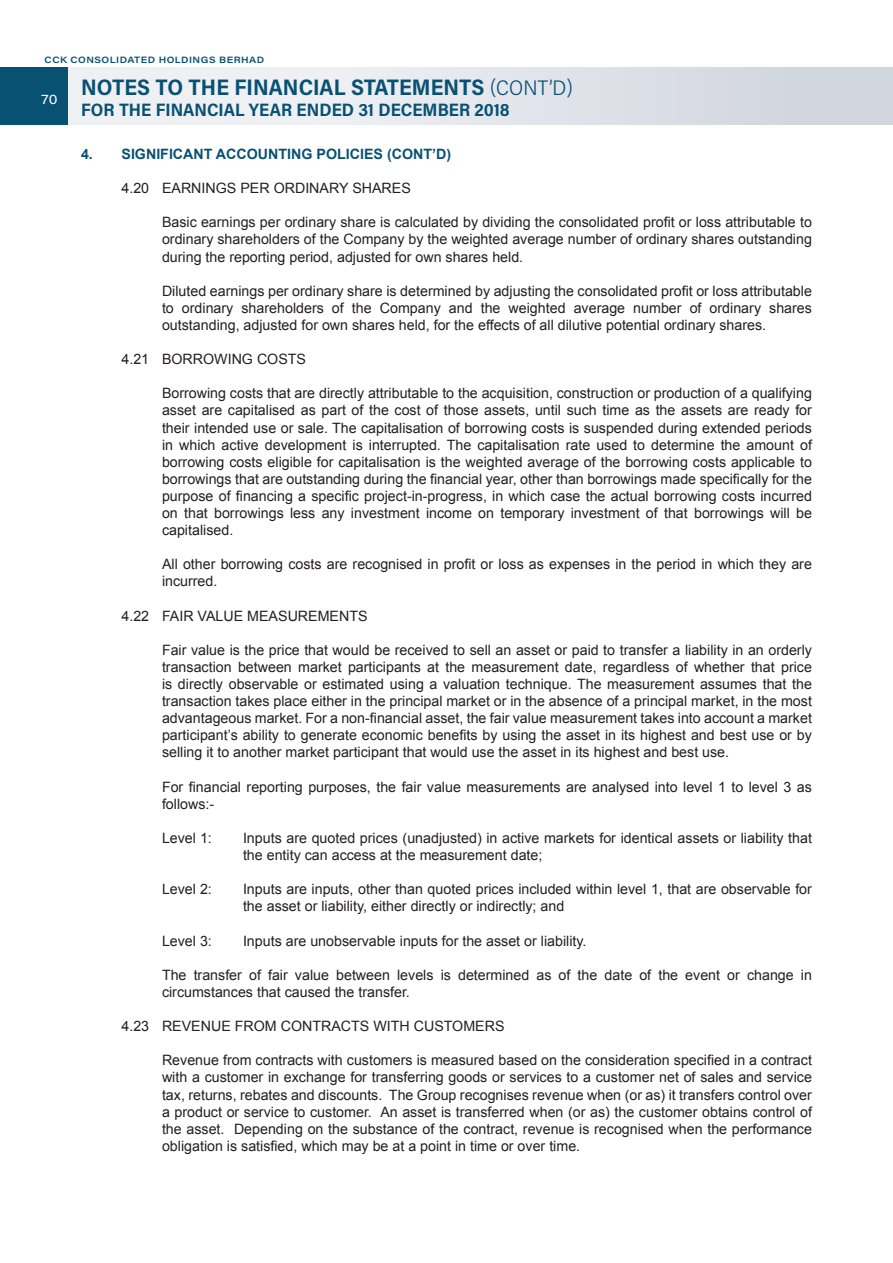
<style>
.page{position:relative;width:893px;height:1263px;background:#fff}
.page>*{position:absolute;margin:0;border:0;box-sizing:border-box;transform-origin:0 0}
.t1{font:700 22.5px "Acumin Pro Semi Cond";color:#095173}
.t2{font:700 18px "Acumin Pro Semi Cond";letter-spacing:.005em;color:#095173}
.t3{font:14.25px/17.1px "Arial";color:#231f20;text-align:justify}
.t4{font:700 14.25px "Arial";color:#095173}
.t5{font:600 9px "Acumin Pro Wide";letter-spacing:.05em;color:#095173}
.s1{font-weight:300;font-size:21px}
</style>
<div class="page">
<div style="left:67px;top:67px;width:826px;height:58px;background:linear-gradient(to right,#f5f6f9,#d1d5de)"></div>
<div style="left:0;top:67px;width:67px;height:58px;background:#095173"></div>
<p class="t5" style="left:45px;top:53px;width:221px">CCK CONSOLIDATED HOLDINGS BERHAD</p>
<p class="t1" style="left:41px;top:72px;width:533px"><sub>70</sub> NOTES TO THE FINANCIAL STATEMENTS <span class="s1">(CONT’D)</span></p>
<p class="t2" style="left:81px;top:98px;width:430px">FOR THE FINANCIAL YEAR ENDED 31 DECEMBER 2018</p>
<p class="t4" style="left:81px;top:144px;width:372px">4. SIGNIFICANT ACCOUNTING POLICIES (CONT’D)</p>
<p class="t3" style="left:121px;top:180px;width:291px">4.20 EARNINGS PER ORDINARY SHARES</p>
<p class="t3" style="left:162px;top:214px;width:651px">Basic earnings per ordinary share is calculated by dividing the consolidated profit or loss attributable to ordinary shareholders of the Company by the weighted average number of ordinary shares outstanding during the reporting period, adjusted for own shares held.</p>
<p class="t3" style="left:162px;top:282px;width:651px">Diluted earnings per ordinary share is determined by adjusting the consolidated profit or loss attributable to ordinary shareholders of the Company and the weighted average number of ordinary shares outstanding, adjusted for own shares held, for the effects of all dilutive potential ordinary shares.</p>
<p class="t3" style="left:121px;top:351px;width:186px">4.21 BORROWING COSTS</p>
<p class="t3" style="left:162px;top:385px;width:651px">Borrowing costs that are directly attributable to the acquisition, construction or production of a qualifying asset are capitalised as part of the cost of those assets, until such time as the assets are ready for their intended use or sale. The capitalisation of borrowing costs is suspended during extended periods in which active development is interrupted. The capitalisation rate used to determine the amount of borrowing costs eligible for capitalisation is the weighted average of the borrowing costs applicable to borrowings that are outstanding during the financial year, other than borrowings made specifically for the purpose of financing a specific project-in-progress, in which case the actual borrowing costs incurred on that borrowings less any investment income on temporary investment of that borrowings will be capitalised.</p>
<p class="t3" style="left:162px;top:556px;width:651px">All other borrowing costs are recognised in profit or loss as expenses in the period in which they are incurred.</p>
<p class="t3" style="left:121px;top:607px;width:248px">4.22 FAIR VALUE MEASUREMENTS</p>
<p class="t3" style="left:162px;top:641px;width:651px">Fair value is the price that would be received to sell an asset or paid to transfer a liability in an orderly transaction between market participants at the measurement date, regardless of whether that price is directly observable or estimated using a valuation technique. The measurement assumes that the transaction takes place either in the principal market or in the absence of a principal market, in the most advantageous market. For a non-financial asset, the fair value measurement takes into account a market participant’s ability to generate economic benefits by using the asset in its highest and best use or by selling it to another market participant that would use the asset in its highest and best use.</p>
<p class="t3" style="left:162px;top:778px;width:651px">For financial reporting purposes, the fair value measurements are analysed into level 1 to level 3 as follows:-</p>
<p class="t3" style="left:162px;top:829px;width:51px">Level 1:</p>
<p class="t3" style="left:243px;top:829px;width:570px">Inputs are quoted prices (unadjusted) in active markets for identical assets or liability that the entity can access at the measurement date;</p>
<p class="t3" style="left:162px;top:881px;width:51px">Level 2:</p>
<p class="t3" style="left:243px;top:881px;width:570px">Inputs are inputs, other than quoted prices included within level 1, that are observable for the asset or liability, either directly or indirectly; and</p>
<p class="t3" style="left:162px;top:932px;width:51px">Level 3:</p>
<p class="t3" style="left:243px;top:932px;width:345px">Inputs are unobservable inputs for the asset or liability.</p>
<p class="t3" style="left:162px;top:966px;width:651px">The transfer of fair value between levels is determined as of the date of the event or change in circumstances that caused the transfer.</p>
<p class="t3" style="left:121px;top:1018px;width:385px">4.23 REVENUE FROM CONTRACTS WITH CUSTOMERS</p>
<p class="t3" style="left:162px;top:1052px;width:651px">Revenue from contracts with customers is measured based on the consideration specified in a contract with a customer in exchange for transferring goods or services to a customer net of sales and service tax, returns, rebates and discounts. The Group recognises revenue when (or as) it transfers control over a product or service to customer. An asset is transferred when (or as) the customer obtains control of the asset. Depending on the substance of the contract, revenue is recognised when the performance obligation is satisfied, which may be at a point in time or over time.</p>
</div>
